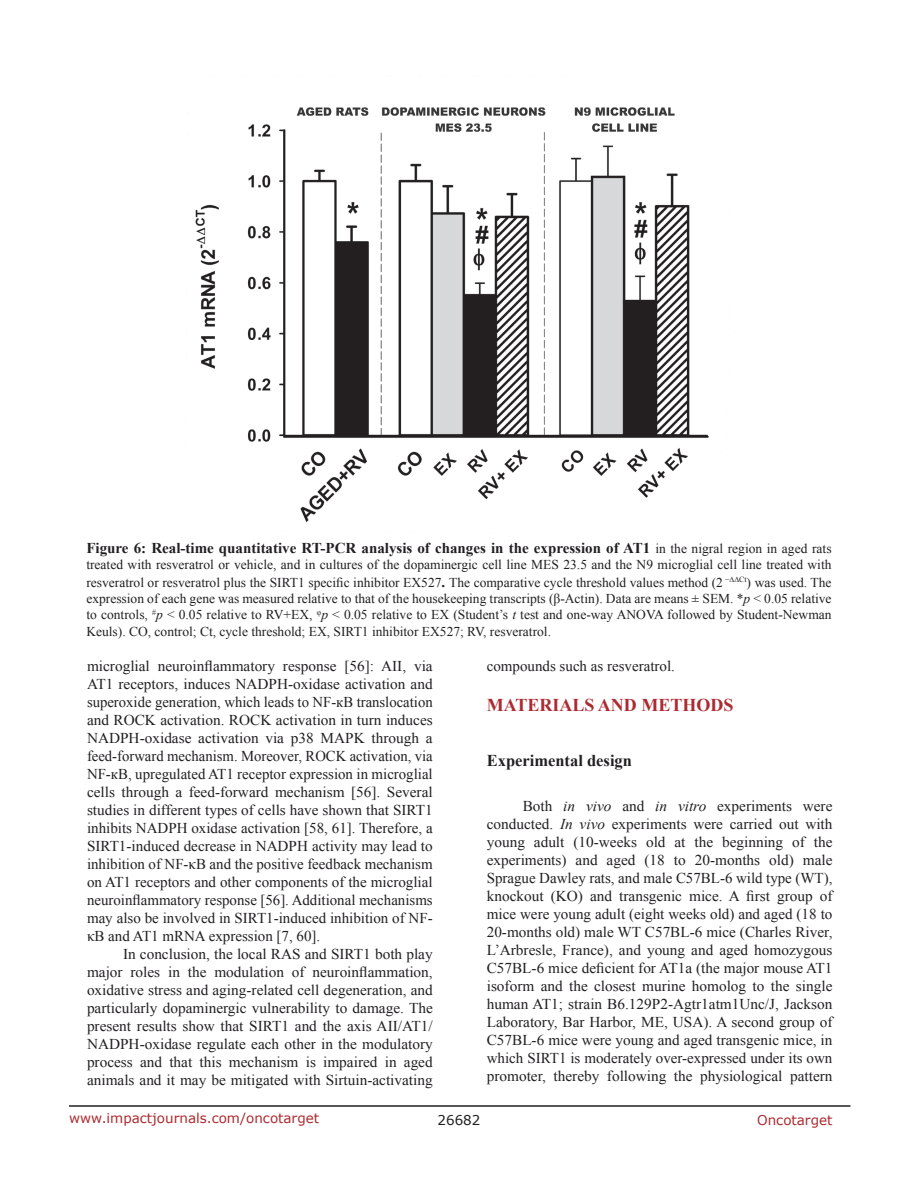
<style>
.page{position:relative;width:918px;height:1188px;background:#fff}
.page>*{position:absolute;margin:0;border:0;box-sizing:border-box;transform-origin:0 0}
.Heading{font:700 18px "Times New Roman";color:#ac2b31}
.SubHeading{font:700 16.5px "Times New Roman";color:#221f22}
.BodyText{font:15px/18px "Times New Roman";color:#221f22;text-align:justify}
.FigureText{font:700 15px "Times New Roman";color:#221f22}
.FigureText-2{font:13.5px/16.2px "Times New Roman";color:#221f22}
.t1{font:13.5px "Verdana";color:#ac2b31}
.t2{font:13.5px "Verdana";color:#221f22}
.s1{font-weight:400;font-size:13.5px}
.s2{font-weight:700;font-size:15px}
.s3{color:#231f20}
.s4{font-style:italic}
</style>
<div class="page">
<hr style="left:69px;top:1105px;width:781px;height:2px;background:#231f20">
<img style="left:195px;top:107px;width:514px;height:416px">
<p class="FigureText" style="left:86px;top:537px;width:747px">Figure 6: Real-time quantitative RT-PCR analysis of changes in the expression of AT1 <span class="s1">in the nigral region in aged rats</span></p>
<p class="FigureText-2" style="left:86px;top:555px;width:747px;line-height:18px">treated with resveratrol or vehicle, and in cultures of the dopaminergic cell line MES 23.5 and the N9 microglial cell line treated with resveratrol or resveratrol plus the SIRT1 specific inhibitor EX527<span class="s2">.</span> The comparative cycle threshold values method <span class="s3">(2</span> <sup>−∆∆Ct</sup><span class="s3">)</span> was used. The</p>
<p class="FigureText-2" style="left:86px;top:590px;width:747px;text-align:justify">expression of each gene was measured relative to that of the housekeeping transcripts (β-Actin). Data are means ± SEM. *<span class="s4">p</span> &lt; 0.05 relative to controls, <sup>#</sup><span class="s4">p</span> &lt; 0.05 relative to RV+EX, <sup>φ</sup><span class="s4">p</span> &lt; 0.05 relative to EX (Student’s <span class="s4">t</span> test and one-way ANOVA followed by Student-Newman Keuls). CO, control; Ct, cycle threshold; EX, SIRT1 inhibitor EX527; RV, resveratrol.</p>
<p class="BodyText" style="left:87px;top:657px;width:347px">microglial neuroinflammatory response [56]: AII, via AT1 receptors, induces NADPH-oxidase activation and superoxide generation, which leads to NF-кB translocation and ROCK activation. ROCK activation in turn induces NADPH-oxidase activation via p38 MAPK through a feed-forward mechanism. Moreover, ROCK activation, via NF-кB, upregulated AT1 receptor expression in microglial cells through a feed-forward mechanism [56]. Several studies in different types of cells have shown that SIRT1 inhibits NADPH oxidase activation [58, 61]. Therefore, a SIRT1-induced decrease in NADPH activity may lead to inhibition of NF-κB and the positive feedback mechanism on AT1 receptors and other components of the microglial neuroinflammatory response [56]. Additional mechanisms may also be involved in SIRT1-induced inhibition of NF&shy;κB and AT1 mRNA expression [7, 60].</p>
<p class="BodyText" style="left:87px;top:945px;width:347px;text-indent:36px">In conclusion, the local RAS and SIRT1 both play major roles in the modulation of neuroinflammation, oxidative stress and aging-related cell degeneration, and particularly dopaminergic vulnerability to damage. The present results show that SIRT1 and the axis AII/AT1/ NADPH-oxidase regulate each other in the modulatory process and that this mechanism is impaired in aged animals and it may be mitigated with Sirtuin-activating</p>
<p class="BodyText" style="left:487px;top:657px;width:190px">compounds such as resveratrol.</p>
<p class="Heading" style="left:487px;top:692px;width:248px">MATERIALS AND METHODS</p>
<p class="SubHeading" style="left:487px;top:749px;width:147px">Experimental design</p>
<p class="BodyText" style="left:487px;top:797px;width:347px;text-indent:36px">Both <span class="s4">in vivo</span> and <span class="s4">in vitro</span> experiments were conducted. <span class="s4">In vivo</span> experiments were carried out with young adult (10-weeks old at the beginning of the experiments) and aged (18 to 20-months old) male Sprague Dawley rats, and male C57BL-6 wild type (WT), knockout (KO) and transgenic mice. A first group of mice were young adult (eight weeks old) and aged (18 to 20-months old) male WT C57BL-6 mice (Charles River, L’Arbresle, France), and young and aged homozygous C57BL-6 mice deficient for AT1a (the major mouse AT1 isoform and the closest murine homolog to the single human AT1; strain B6.129P2-Agtr1atm1Unc/J, Jackson Laboratory, Bar Harbor, ME, USA). A second group of C57BL-6 mice were young and aged transgenic mice, in which SIRT1 is moderately over-expressed under its own promoter, thereby following the physiological pattern</p>
<p class="t1" style="left:69px;top:1109px;width:252px">www.impactjournals.com/oncotarget</p>
<p class="t2" style="left:438px;top:1111px;width:44px">26682</p>
<p class="t1" style="left:757px;top:1111px;width:77px">Oncotarget</p>
</div>
